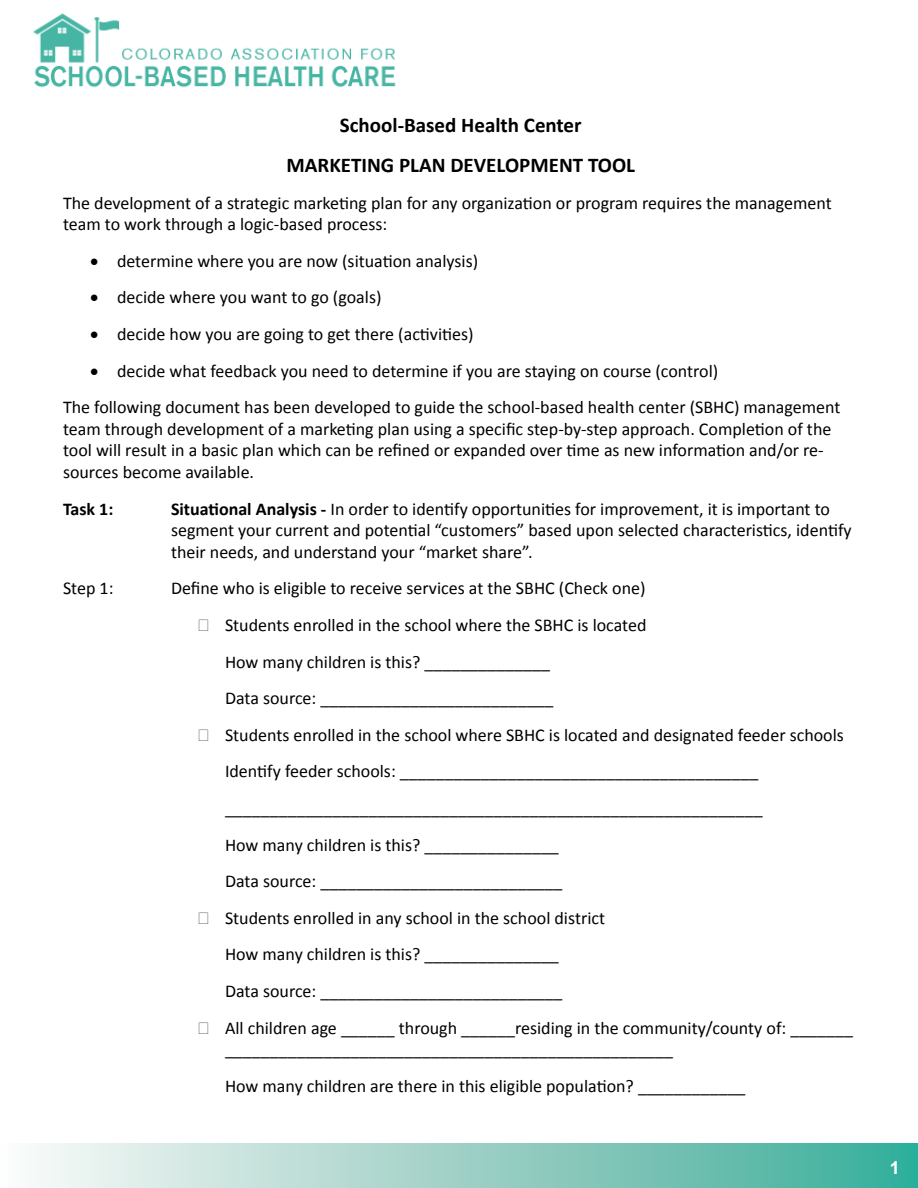
<style>
.page{position:relative;width:918px;height:1188px;background:#fff}
.page>*{position:absolute;margin:0;border:0;box-sizing:border-box;transform-origin:0 0}
.t1{font:700 21px/40.2px "Calibri";color:#000;text-align:center}
.t2{font:18px/36.6px "Calibri";color:#000}
.t3{font:700 18px "Calibri";color:#000}
.t4{font:700 18px "Arial";color:#fff}
.s1{font-weight:700}
</style>
<div class="page">
<div style="left:0;top:1144px;width:918px;height:44px;background:linear-gradient(to right,#fff9f8,#3aab98)"></div>
<img style="left:33px;top:13px;width:363px;height:75px">
<p class="t1" style="left:286px;top:104px;width:350px">School-Based Health Center<br>MARKETING PLAN DEVELOPMENT TOOL</p>
<p class="t2" style="left:63px;top:191px;width:770px;line-height:21.6px">The development of a strategic marketing plan for any organization or program requires the management team to work through a logic-based process:</p>
<p class="t2" style="left:90px;top:242px;width:390px">• determine where you are now (situation analysis)</p>
<p class="t2" style="left:90px;top:278px;width:293px">• decide where you want to go (goals)</p>
<p class="t2" style="left:90px;top:315px;width:385px">• decide how you are going to get there (activities)</p>
<p class="t2" style="left:63px;top:352px;width:779px;text-indent:27px">• decide what feedback you need to determine if you are staying on course (control)<br>The following document has been developed to guide the school-based health center (SBHC) management</p>
<p class="t2" style="left:63px;top:417px;width:770px;line-height:21.6px">team through development of a marketing plan using a specific step-by-step approach. Completion of the tool will result in a basic plan which can be refined or expanded over time as new information and/or re&shy;sources become available.</p>
<p class="t3" style="left:63px;top:497px;width:52px">Task 1:</p>
<p class="t2" style="left:171px;top:497px;width:682px;line-height:21.6px"><span class="s1">Situational Analysis -</span> In order to identify opportunities for improvement, it is important to segment your current and potential “customers” based upon selected characteristics, identify their needs, and understand your “market share”.</p>
<p class="t2" style="left:63px;top:569px;width:52px">Step 1:</p>
<p class="t2" style="left:225px;top:569px;width:630px;text-indent:-54px">Define who is eligible to receive services at the SBHC (Check one)<br>Students enrolled in the school where the SBHC is located<br>How many children is this? ______________<br>Data source: __________________________<br>Students enrolled in the school where SBHC is located and designated feeder schools Identify feeder schools: ________________________________________ ____________________________________________________________<br>How many children is this? _______________<br>Data source: ___________________________<br>Students enrolled in any school in the school district<br>How many children is this? _______________<br>Data source: ___________________________<br>All children age ______ through ______residing in the community/county of: _______</p>
<p class="t2" style="left:225px;top:1030px;width:522px">__________________________________________________<br>How many children are there in this eligible population? ____________</p>
<p class="t4" style="left:890px;top:1156px;width:12px">1</p>
</div>
